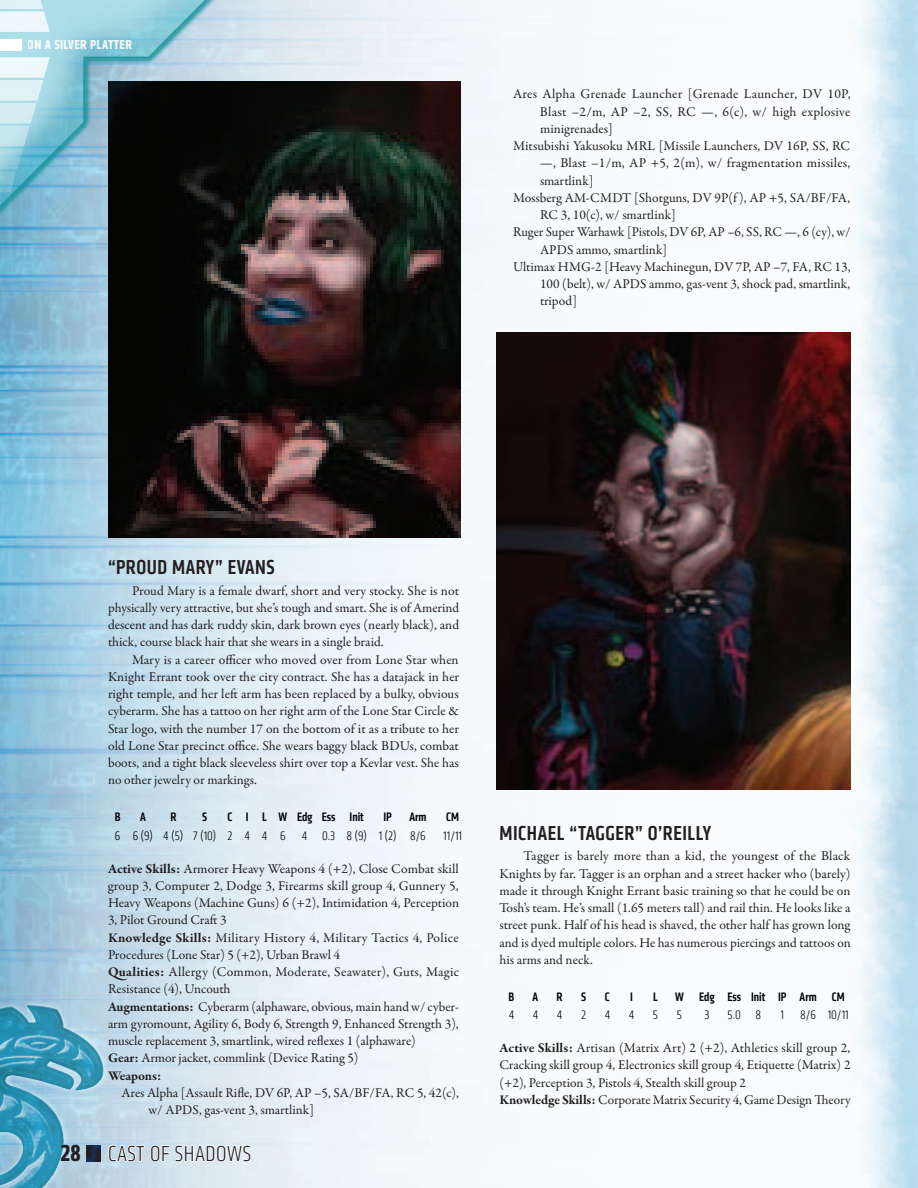
<style>
.page{position:relative;width:918px;height:1188px;background:#fff}
.page>*{position:absolute;margin:0;border:0;box-sizing:border-box;transform-origin:0 0}
.t1{font:300 condensed 22.5px "Klavika";color:#231f20}
.t2{font:500 condensed 21px "Klavika";letter-spacing:.025em;color:#231f20}
.t3{font:13.5px/17.2px "Garamond Premr Pro";color:#231f20;text-align:justify}
.t4{font:13.5px "Garamond Premr Pro";letter-spacing:.02em;color:#231f20}
.t5{font:700 condensed 13.5px "Klavika";letter-spacing:.025em;color:#fff}
.t6{font:300 condensed 12.75px "Klavika";color:#010203}
.t7{font:500 condensed 12.75px "Klavika";color:#010203}
.s1{font-weight:700}
.s2{font-weight:700;font-size:24px}
</style>
<div class="page">
<img style="left:0;top:0;width:918px;height:1188px">
<svg style="left:0;top:999px;width:109px;height:189px;background:#78b6ce"></svg>
<img style="left:0;top:1005px;width:35px;height:82px">
<div style="left:85px;top:1143px;width:18px;height:19px;background:#0099d1;opacity:.5"></div>
<svg style="left:108px;top:1140px;width:144px;height:27px"></svg>
<img style="left:108px;top:81px;width:353px;height:457px">
<img style="left:497px;top:333px;width:353px;height:457px">
<img style="left:0;top:0;width:297px;height:306px">
<svg style="left:0;top:57px;width:50px;height:135px;background:#a7d7e3"></svg>
<svg style="left:0;top:0;width:50px;height:32px;background:#e0f2f6"></svg>
<div style="left:0;top:39px;width:21px;height:12px;background:#fff"></div>
<p class="t5" style="left:28px;top:36px;width:106px">ON A SILVER PLATTER</p>
<p class="t4" style="left:513px;top:86px;width:339px">Ares Alpha Grenade Launcher [Grenade Launcher, DV 10P,</p>
<p class="t4" style="left:540px;top:103px;width:312px">Blast –2/m, AP –2, SS, RC —, 6(c), w/ high explosive</p>
<p class="t3" style="left:540px;top:120px;width:74px">minigrenades]</p>
<p class="t3" style="left:513px;top:137px;width:339px">Mitsubishi Yakusoku MRL [Missile Launchers, DV 16P, SS, RC</p>
<p class="t3" style="left:540px;top:155px;width:312px">—, Blast –1/m, AP +5, 2(m), w/ fragmentation missiles,</p>
<p class="t3" style="left:540px;top:172px;width:55px">smartlink]</p>
<p class="t3" style="left:513px;top:189px;width:339px">Mossberg AM-CMDT [Shotguns, DV 9P(f ), AP +5, SA/BF/FA,</p>
<p class="t3" style="left:540px;top:206px;width:137px">RC 3, 10(c), w/ smartlink]</p>
<p class="t3" style="left:513px;top:224px;width:339px">Ruger Super Warhawk [Pistols, DV 6P, AP –6, SS, RC —, 6 (cy), w/</p>
<p class="t3" style="left:540px;top:241px;width:129px">APDS ammo, smartlink]</p>
<p class="t3" style="left:513px;top:258px;width:339px">Ultimax HMG-2 [Heavy Machinegun, DV 7P, AP –7, FA, RC 13,</p>
<p class="t3" style="left:540px;top:275px;width:312px">100 (belt), w/ APDS ammo, gas-vent 3, shock pad, smartlink,</p>
<p class="t3" style="left:540px;top:293px;width:39px">tripod]</p>
<h2 class="t2" style="left:108px;top:554px;width:140px">“PROUD MARY” EVANS</h2>
<p class="t3" style="left:108px;top:582px;width:353px;text-indent:24px">Proud Mary is a female dwarf, short and very stocky. She is not physically very attractive, but she’s tough and smart. She is of Amerind descent and has dark ruddy skin, dark brown eyes (nearly black), and thick, course black hair that she wears in a single braid.</p>
<p class="t3" style="left:108px;top:651px;width:353px;text-indent:24px">Mary is a career officer who moved over from Lone Star when Knight Errant took over the city contract. She has a datajack in her right temple, and her left arm has been replaced by a bulky, obvious cyberarm. She has a tattoo on her right arm of the Lone Star Circle &amp; Star logo, with the number 17 on the bottom of it as a tribute to her old Lone Star precinct office. She wears baggy black BDUs, combat boots, and a tight black sleeveless shirt over top a Kevlar vest. She has no other jewelry or markings.</p>
<p class="t7" style="left:115px;top:809px;width:7px">B</p>
<p class="t7" style="left:140px;top:809px;width:7px">A</p>
<p class="t7" style="left:170px;top:809px;width:8px">R</p>
<p class="t7" style="left:202px;top:809px;width:6px">S</p>
<p class="t7" style="left:227px;top:809px;width:138px">C I L W EDG ESS INIT</p>
<p class="t7" style="left:384px;top:809px;width:10px">IP</p>
<p class="t7" style="left:409px;top:809px;width:19px">ARM</p>
<p class="t7" style="left:446px;top:809px;width:14px">CM</p>
<p class="t6" style="left:115px;top:828px;width:172px">6 6 (9) 4 (5) 7 (10) 2 4 4 6</p>
<p class="t6" style="left:302px;top:828px;width:125px">4 0.3 8 (9) 1 (2) 8/6</p>
<p class="t6" style="left:443px;top:828px;width:20px">11/11</p>
<p class="t3" style="left:108px;top:860px;width:353px;text-align:left"><span class="s1">Active Skills:</span> Armorer Heavy Weapons 4 (+2), Close Combat skill group 3, Computer 2, Dodge 3, Firearms skill group 4, Gunnery 5, Heavy Weapons (Machine Guns) 6 (+2), Intimidation 4, Perception 3, Pilot Ground Craft 3<br><span class="s1">Knowledge Skills:</span> Military History 4, Military Tactics 4, Police Procedures (Lone Star) 5 (+2), Urban Brawl 4<br><span class="s1">Qualities:</span> Allergy (Common, Moderate, Seawater), Guts, Magic Resistance (4), Uncouth<br><span class="s1">Augmentations:</span> Cyberarm (alphaware, obvious, main hand w/ cyber&shy;arm gyromount, Agility 6, Body 6, Strength 9, Enhanced Strength 3), muscle replacement 3, smartlink, wired reflexes 1 (alphaware)<br><span class="s1">Gear:</span> Armor jacket, commlink (Device Rating 5)<br><span class="s1">Weapons:</span></p>
<p class="t3" style="left:148px;top:1084px;width:312px;text-indent:-27px">Ares Alpha [Assault Rifle, DV 6P, AP –5, SA/BF/FA, RC 5, 42(c), w/ APDS, gas-vent 3, smartlink]</p>
<h1 class="t1" style="left:60px;top:1141px;width:136px"><span class="s2">28</span> CAST OF SHADOWS</h1>
<h2 class="t2" style="left:500px;top:820px;width:23px">MICHAEL</h2>
<h2 class="t2" style="left:570px;top:820px;width:27px">“TAGGER</h2>
<h2 class="t2" style="left:635px;top:820px;width:78px">” O’REILLY</h2>
<p class="t3" style="left:500px;top:848px;width:353px;text-indent:24px">Tagger is barely more than a kid, the youngest of the Black Knights by far. Tagger is an orphan and a street hacker who (barely) made it through Knight Errant basic training so that he could be on Tosh’s team. He’s small (1.65 meters tall) and rail thin. He looks like a street punk. Half of his head is shaved, the other half has grown long and is dyed multiple colors. He has numerous piercings and tattoos on his arms and neck.</p>
<p class="t7" style="left:509px;top:989px;width:7px">B</p>
<p class="t7" style="left:533px;top:989px;width:7px">A</p>
<p class="t7" style="left:556px;top:989px;width:8px">R</p>
<p class="t7" style="left:581px;top:989px;width:6px">S</p>
<p class="t7" style="left:605px;top:989px;width:7px">C</p>
<p class="t7" style="left:630px;top:989px;width:4px">I</p>
<p class="t7" style="left:653px;top:989px;width:6px">L</p>
<p class="t7" style="left:675px;top:989px;width:171px">W EDG ESS INIT IP ARM CM</p>
<p class="t6" style="left:509px;top:1008px;width:7px">4</p>
<p class="t6" style="left:533px;top:1008px;width:7px">4</p>
<p class="t6" style="left:557px;top:1008px;width:7px">4</p>
<p class="t6" style="left:581px;top:1008px;width:6px">2</p>
<p class="t6" style="left:605px;top:1008px;width:7px">4</p>
<p class="t6" style="left:629px;top:1008px;width:7px">4</p>
<p class="t6" style="left:653px;top:1008px;width:7px">5</p>
<p class="t6" style="left:677px;top:1008px;width:7px">5</p>
<p class="t6" style="left:704px;top:1008px;width:7px">3</p>
<p class="t6" style="left:728px;top:1008px;width:35px">5.0 8</p>
<p class="t6" style="left:780px;top:1008px;width:5px">1</p>
<p class="t6" style="left:800px;top:1008px;width:50px">8/6 10/11</p>
<p class="t3" style="left:500px;top:1040px;width:353px;text-align:left"><span class="s1">Active Skills:</span> Artisan (Matrix Art) 2 (+2), Athletics skill group 2, Cracking skill group 4, Electronics skill group 4, Etiquette (Matrix) 2 (+2), Perception 3, Pistols 4, Stealth skill group 2<br><span class="s1">Knowledge Skills:</span> Corporate Matrix Security 4, Game Design Theory</p>
</div>
